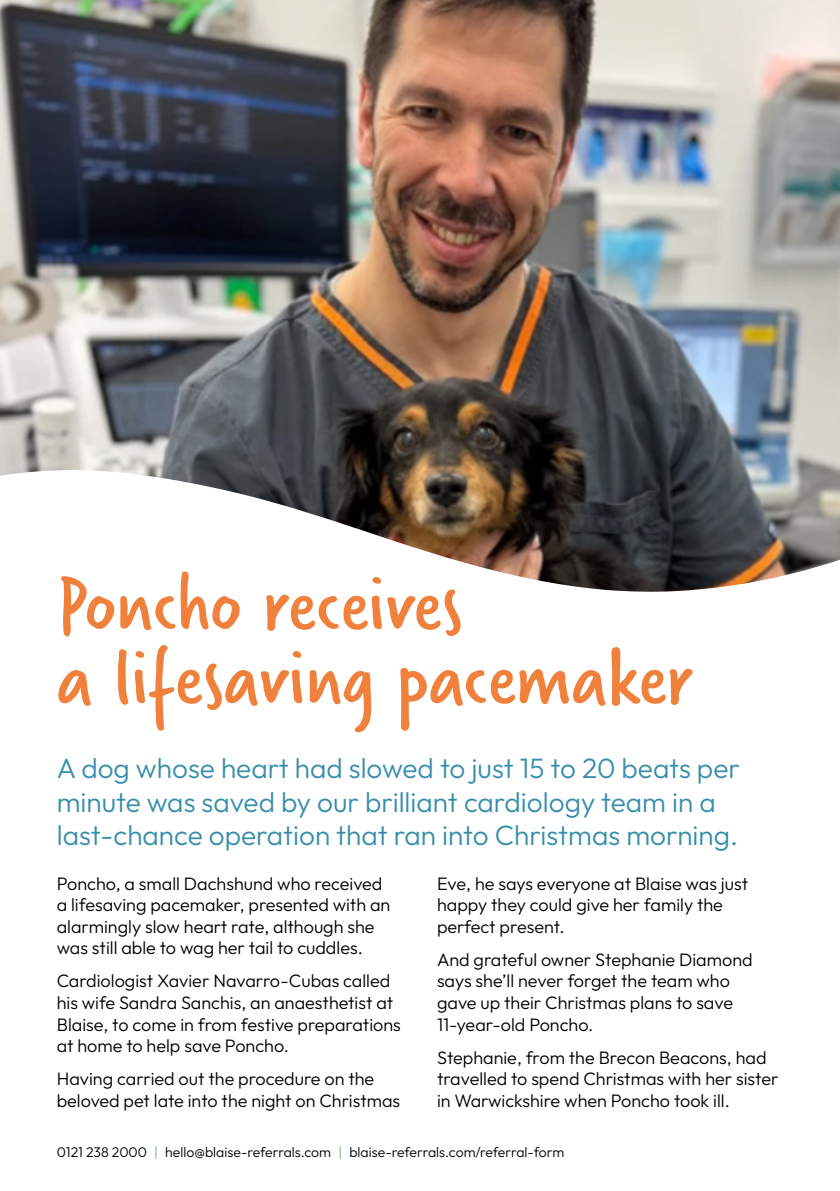
<style>
.page{position:relative;width:840px;height:1191px;background:#fff}
.page>*{position:absolute;margin:0;border:0;box-sizing:border-box;transform-origin:0 0}
.t1{font:86.6px/74px "Verveine";color:#f0813c}
.t2{font:100 28px/33.6px "Outfit";color:#378eab}
.t3{font:100 18px/21.6px "Outfit";color:#000}
.t4{font:100 14px "Outfit";color:#000}
.s1{color:#5fb670}
</style>
<div class="page">
<img style="left:0;top:0;width:839px;height:468px">
<img style="left:0;top:468px;width:839px;height:124px">
<h1 class="t1" style="left:57px;top:567px;width:637px">Poncho receives<br>a lifesaving pacemaker</h1>
<h2 class="t2" style="left:57px;top:751px;width:684px">A dog whose heart had slowed to just 15 to 20 beats per minute was saved by our brilliant cardiology team in a last-chance operation that ran into Christmas morning.</h2>
<p class="t3" style="left:57px;top:872px;width:335px">Poncho, a small Dachshund who received a lifesaving pacemaker, presented with an alarmingly slow heart rate, although she was still able to wag her tail to cuddles.</p>
<p class="t3" style="left:57px;top:970px;width:345px">Cardiologist Xavier Navarro-Cubas called his wife Sandra Sanchis, an anaesthetist at Blaise, to come in from festive preparations at home to help save Poncho.</p>
<p class="t3" style="left:57px;top:1067px;width:345px">Having carried out the procedure on the beloved pet late into the night on Christmas</p>
<p class="t3" style="left:437px;top:872px;width:312px">Eve, he says everyone at Blaise was just happy they could give her family the perfect present.</p>
<p class="t3" style="left:437px;top:948px;width:317px">And grateful owner Stephanie Diamond says she’ll never forget the team who gave up their Christmas plans to save 11-year-old Poncho.</p>
<p class="t3" style="left:437px;top:1046px;width:343px">Stephanie, from the Brecon Beacons, had travelled to spend Christmas with her sister in Warwickshire when Poncho took ill.</p>
<p class="t4" style="left:57px;top:1144px;width:508px">0121 238 2000 <span class="s1">|</span> hello@blaise-referrals.com <span class="s1">|</span> blaise-referrals.com/referral-form</p>
</div>
